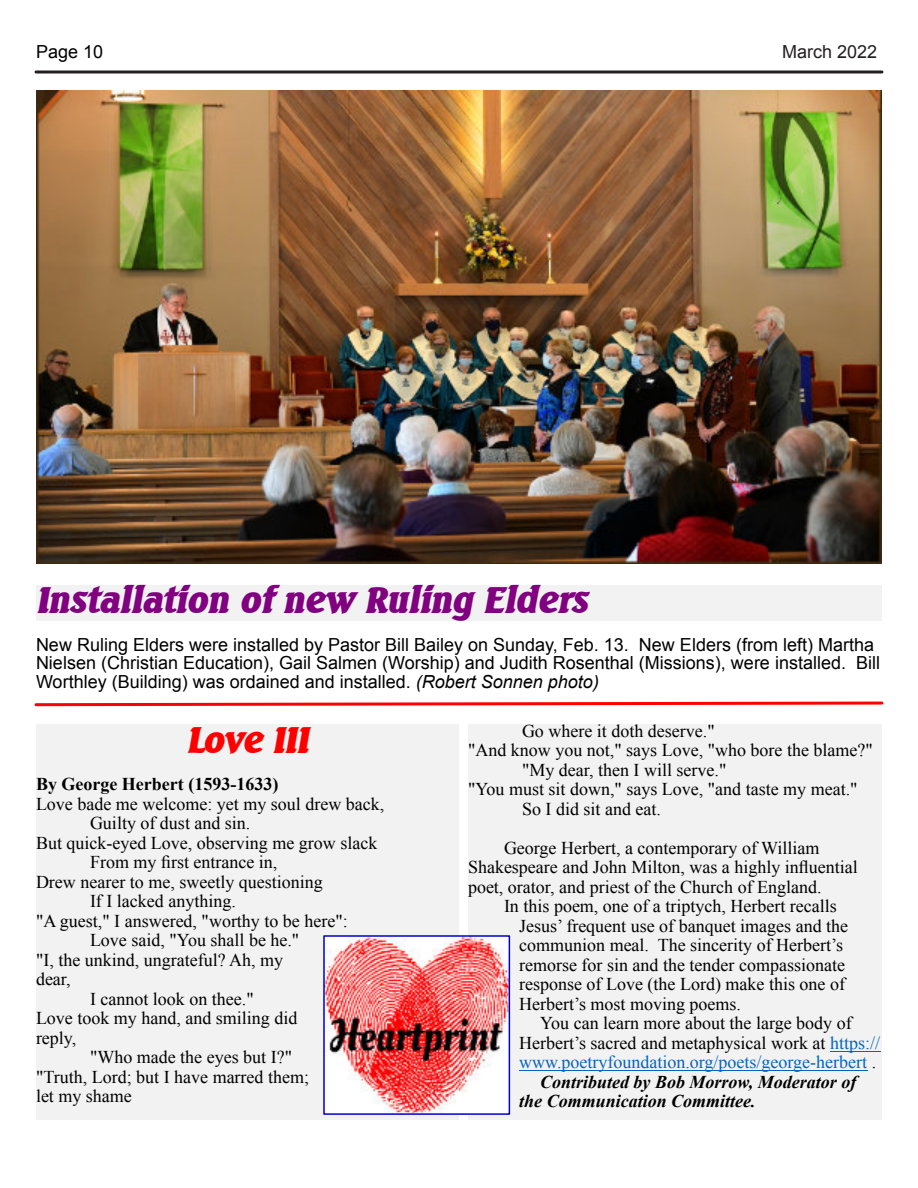
<style>
.page{position:relative;width:918px;height:1188px;background:#fff}
.page>*{position:absolute;margin:0;border:0;box-sizing:border-box;transform-origin:0 0}
.t1{font:italic 36px "Seabird Heavy SF Bold";color:#800080}
.t2{font:italic 36px "Seabird Heavy SF Bold";letter-spacing:-.015em;color:#f00}
.t3{font:18px/19.5px "Times New Roman";color:#000}
.t4{font:18px/18.6px "Arial";color:#000}
.t5{font:italic 700 18px "Times New Roman";color:#000}
.t6{font:18px "Times New Roman";color:#0563c1}
.t7{font:700 18px "Times New Roman";color:#000}
.t8{font:18px "Arial";color:#231f20}
.s1{font-style:italic}
.s2{color:#0563c1}
.s3{color:#000}
</style>
<div class="page">
<svg style="left:36px;top:70px;width:846px;height:4px"></svg>
<img style="left:36px;top:90px;width:846px;height:474px">
<div style="left:36px;top:585px;width:846px;height:36px;background:#f2f2f2"></div>
<div style="left:36px;top:724px;width:423px;height:396px;background:#f2f2f2"></div>
<div style="left:468px;top:724px;width:414px;height:396px;background:#f2f2f2"></div>
<hr style="left:830px;top:1051px;width:50px;height:1px;background:#0563c1">
<hr style="left:519px;top:1070px;width:348px;height:1px;background:#0563c1">
<img style="left:326px;top:938px;width:181px;height:174px">
<div style="left:323px;top:935px;width:187px;height:180px;border:2px solid #0000cb"></div>
<svg style="left:34px;top:701px;width:850px;height:6px"></svg>
<p class="t4" style="left:36px;top:44px;width:69px">Page 10</p>
<p class="t8" style="left:782px;top:45px;width:97px">March 2022</p>
<h1 class="t1" style="left:36px;top:584px;width:553px">Installation of new Ruling Elders</h1>
<p class="t4" style="left:36px;top:637px;width:846px">New Ruling Elders were installed by Pastor Bill Bailey on Sunday, Feb. 13. New Elders (from left) Martha<br>Nielsen (Christian Education), Gail Salmen (Worship) and Judith Rosenthal (Missions), were installed. Bill<br>Worthley (Building) was ordained and installed. <span class="s1">(Robert Sonnen photo)</span></p>
<h1 class="t2" style="left:187px;top:724px;width:123px">Love III</h1>
<p class="t7" style="left:36px;top:778px;width:244px">By George Herbert (1593-1633)</p>
<p class="t3" style="left:36px;top:796px;width:350px">Love bade me welcome: yet my soul drew back,</p>
<p class="t3" style="left:90px;top:815px;width:162px">Guilty of dust and sin.</p>
<p class="t3" style="left:36px;top:835px;width:343px">But quick-eyed Love, observing me grow slack</p>
<p class="t3" style="left:90px;top:854px;width:189px">From my first entrance in,</p>
<p class="t3" style="left:36px;top:874px;width:288px">Drew nearer to me, sweetly questioning</p>
<p class="t3" style="left:90px;top:893px;width:147px">If I lacked anything.</p>
<p class="t3" style="left:36px;top:913px;width:313px">"A guest," I answered, "worthy to be here":</p>
<p class="t3" style="left:90px;top:932px;width:211px">Love said, "You shall be he."</p>
<p class="t3" style="left:36px;top:952px;width:249px">"I, the unkind, ungrateful? Ah, my</p>
<p class="t3" style="left:36px;top:971px;width:36px">dear,</p>
<p class="t3" style="left:90px;top:991px;width:165px">I cannot look on thee."</p>
<p class="t3" style="left:36px;top:1010px;width:263px">Love took my hand, and smiling did</p>
<p class="t3" style="left:36px;top:1030px;width:42px">reply,</p>
<p class="t3" style="left:90px;top:1049px;width:204px">"Who made the eyes but I?"</p>
<p class="t3" style="left:36px;top:1069px;width:275px">"Truth, Lord; but I have marred them;</p>
<p class="t3" style="left:36px;top:1088px;width:97px">let my shame</p>
<p class="t3" style="left:522px;top:723px;width:194px">Go where it doth deserve."</p>
<p class="t3" style="left:468px;top:742px;width:406px">"And know you not," says Love, "who bore the blame?"</p>
<p class="t3" style="left:522px;top:762px;width:206px">"My dear, then I will serve."</p>
<p class="t3" style="left:468px;top:781px;width:391px">"You must sit down," says Love, "and taste my meat."</p>
<p class="t3" style="left:522px;top:801px;width:140px">So I did sit and eat.</p>
<p class="t3" style="left:468px;top:840px;width:391px;text-indent:36px">George Herbert, a contemporary of William<br>Shakespeare and John Milton, was a highly influential poet, orator, and priest of the Church of England.</p>
<p class="t3" style="left:519px;top:898px;width:331px;text-indent:-15px">In this poem, one of a triptych, Herbert recalls Jesus’ frequent use of banquet images and the communion meal. The sincerity of Herbert’s remorse for sin and the tender compassionate response of Love (the Lord) make this one of Herbert’s most moving poems.</p>
<p class="t3" style="left:540px;top:1015px;width:313px">You can learn more about the large body of</p>
<p class="t3" style="left:519px;top:1035px;width:362px">Herbert’s sacred and metaphysical work at <span class="s2">https://</span></p>
<p class="t6" style="left:519px;top:1056px;width:359px">www.poetryfoundation.org/poets/george-herbert <span class="s3">.</span></p>
<p class="t5" style="left:540px;top:1076px;width:318px">Contributed by Bob Morrow, Moderator of</p>
<p class="t5" style="left:519px;top:1095px;width:238px">the Communication Committee.</p>
</div>
